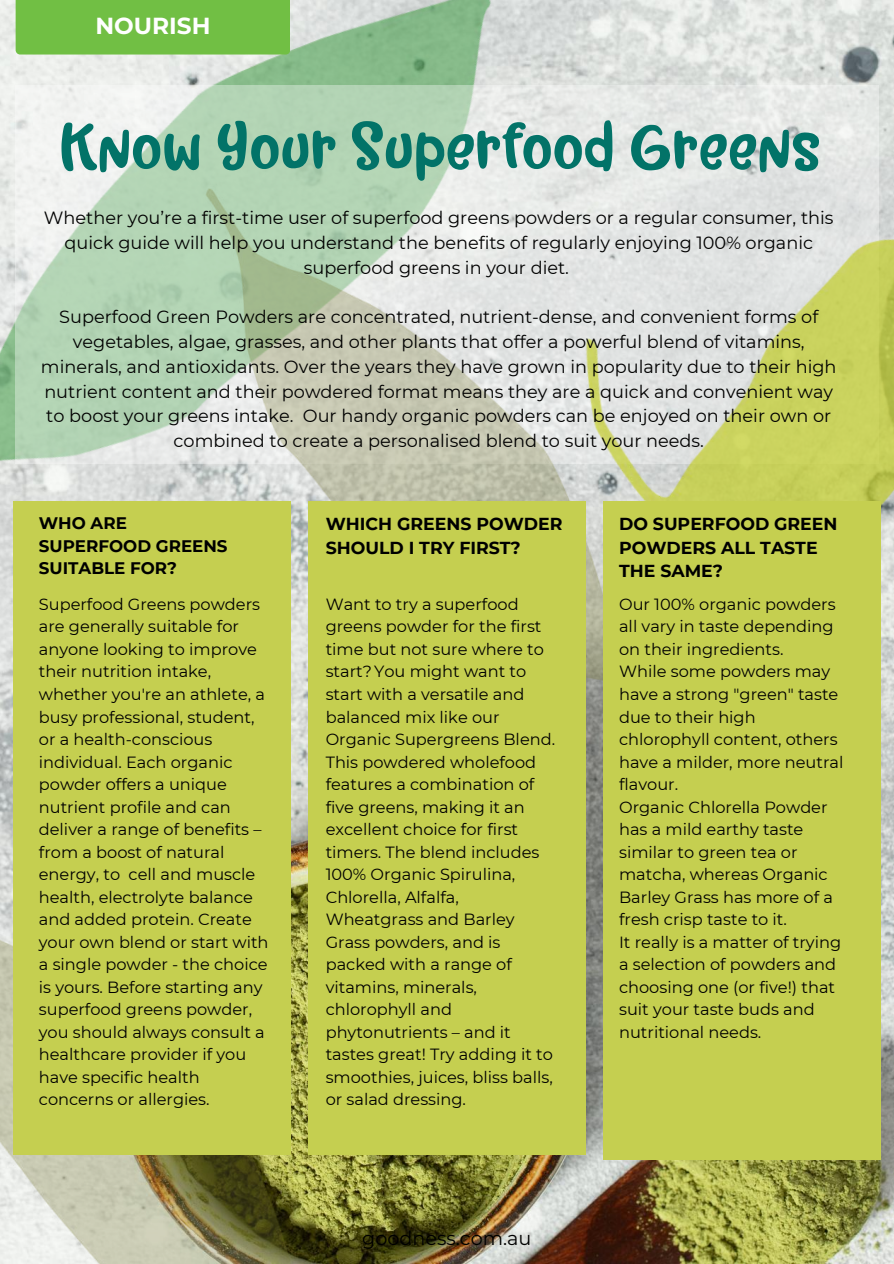
<style>
.page{position:relative;width:894px;height:1264px;background:#fff}
.page>*{position:absolute;margin:0;border:0;box-sizing:border-box;transform-origin:0 0}
.t1{font:70.05px "Milkand Honey";color:#027368}
.t2{font:700 23.25px "Montserrat";color:#fff}
.t3{font:19.2px "Montserrat";color:#000}
.t4{font:17.7px/24.8px "Montserrat";color:#000;text-align:center}
.t5{font:700 17.25px/23.9px "Montserrat";color:#000}
.t6{font:700 16.65px/22.5px "Montserrat";color:#000}
.t7{font:16.2px/22.5px "Montserrat";color:#000}
</style>
<div class="page">
<img style="left:0;top:661px;width:893px;height:602px">
<img style="left:0;top:800px;width:392px;height:463px">
<img style="left:0;top:0;width:473px;height:690px">
<div style="left:16px;top:0;width:274px;height:55px;background:#71bf44"></div>
<svg style="left:16px;top:85px;width:457px;height:378px;fill:#b4d5b6"></svg>
<div style="left:13px;top:501px;width:277px;height:653px;background:#c5cf50"></div>
<img style="left:125px;top:137px;width:478px;height:581px">
<div style="left:308px;top:501px;width:277px;height:653px;background:#c5cf50"></div>
<img style="left:473px;top:0;width:420px;height:661px">
<div style="left:603px;top:501px;width:277px;height:658px;background:#c5cf50"></div>
<h2 class="t2" style="left:95px;top:12px;width:117px">NOURISH</h2>
<h1 class="t1" style="left:59px;top:118px;width:763px">Know Your Superfood Greens</h1>
<p class="t4" style="left:44px;top:206px;width:790px">Whether you’re a first-time user of superfood greens powders or a regular consumer, this quick guide will help you understand the benefits of regularly enjoying 100% organic superfood greens in your diet.</p>
<p class="t4" style="left:41px;top:305px;width:796px">Superfood Green Powders are concentrated, nutrient-dense, and convenient forms of vegetables, algae, grasses, and other plants that offer a powerful blend of vitamins, minerals, and antioxidants. Over the years they have grown in popularity due to their high nutrient content and their powdered format means they are a quick and convenient way to boost your greens intake. Our handy organic powders can be enjoyed on their own or combined to create a personalised blend to suit your needs.</p>
<p class="t6" style="left:39px;top:512px;width:190px">WHO ARE<br>SUPERFOOD GREENS<br>SUITABLE FOR?</p>
<p class="t7" style="left:39px;top:593px;width:231px">Superfood Greens powders are generally suitable for anyone looking to improve their nutrition intake, whether you're an athlete, a busy professional, student, or a health-conscious individual. Each organic powder offers a unique nutrient profile and can deliver a range of benefits – from a boost of natural energy, to cell and muscle health, electrolyte balance and added protein. Create your own blend or start with a single powder - the choice is yours. Before starting any superfood greens powder, you should always consult a healthcare provider if you have specific health concerns or allergies.</p>
<p class="t5" style="left:325px;top:511px;width:238px">WHICH GREENS POWDER<br>SHOULD I TRY FIRST?</p>
<p class="t5" style="left:619px;top:511px;width:220px">DO SUPERFOOD GREEN<br>POWDERS ALL TASTE<br>THE SAME?</p>
<p class="t7" style="left:619px;top:593px;width:226px">Our 100% organic powders all vary in taste depending on their ingredients.<br>While some powders may have a strong "green" taste due to their high chlorophyll content, others have a milder, more neutral flavour.<br>Organic Chlorella Powder has a mild earthy taste similar to green tea or matcha, whereas Organic<br>Barley Grass has more of a fresh crisp taste to it.<br>It really is a matter of trying a selection of powders and choosing one (or five!) that suit your taste buds and nutritional needs.</p>
<p class="t7" style="left:325px;top:593px;width:231px">Want to try a superfood greens powder for the first time but not sure where to start?You might want to start with a versatile and balanced mix like our<br>Organic Supergreens Blend.<br>This powdered wholefood features a combination of five greens, making it an excellent choice for first timers. The blend includes<br>100% Organic Spirulina,<br>Chlorella, Alfalfa,<br>Wheatgrass and Barley<br>Grass powders, and is packed with a range of vitamins, minerals, chlorophyll and phytonutrients – and it tastes great! Try adding it to smoothies, juices, bliss balls, or salad dressing.</p>
<p class="t3" style="left:362px;top:1225px;width:171px">goodness.com.au</p>
</div>
